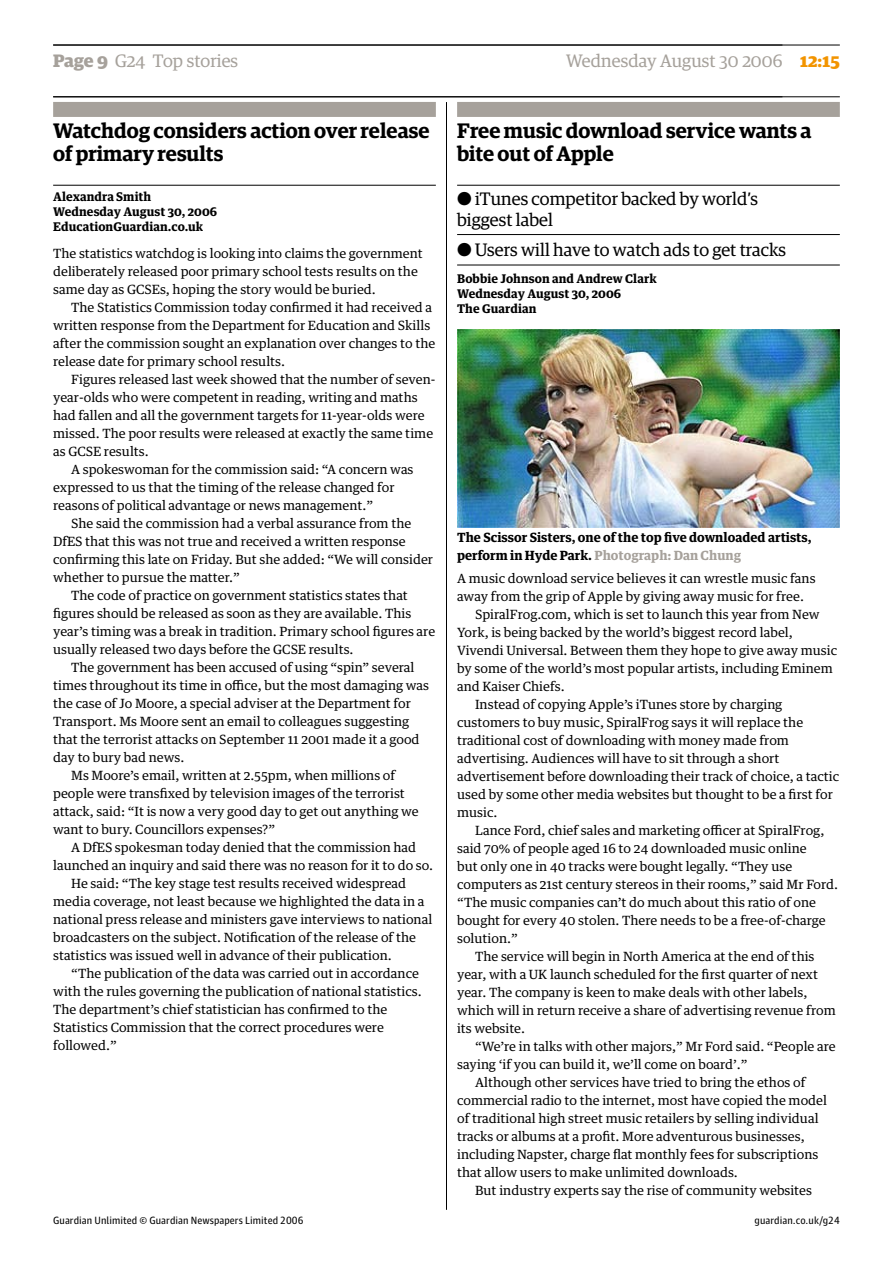
<style>
.page{position:relative;width:893px;height:1263px;background:#fff}
.page>*{position:absolute;margin:0;border:0;box-sizing:border-box;transform-origin:0 0}
.t1{font:600 21px/23.2px "DE5 Display Egyptian";color:#000}
.t2{font:18px/21px "DE3 Display Egyptian";letter-spacing:.005em;color:#000}
.t3{font:18px "DE3 Display Egyptian";letter-spacing:.005em;color:#a6a19b}
.t4{font:12.75px/18px "TE32 Text Egyptian";color:#000}
.t5{font:700 12.75px/18px "TE32 Text Egyptian";color:#000}
.t6{font:700 12px/15px "TE32 Text Egyptian";letter-spacing:.005em;color:#000}
.t7{font:10.5px "AS32 Agate Sans";letter-spacing:.005em;color:#000}
.s1{font-family:"DE6 Display Egyptian";font-weight:700}
.s2{font-family:"DE6 Display Egyptian";font-weight:700;color:#f29400}
.s3{color:#a6a19b}
</style>
<div class="page">
<hr style="left:53px;top:45px;width:787px;height:1px;background:#000">
<hr style="left:53px;top:96px;width:787px;height:1px;background:#000">
<hr style="left:446px;top:102px;width:1px;height:1108px;background:#000">
<img style="left:457px;top:330px;width:383px;height:197px">
<div style="left:53px;top:102px;width:383px;height:15px;background:#a6a19b"></div>
<hr style="left:53px;top:185px;width:383px;height:1px;background:#000">
<div style="left:457px;top:102px;width:383px;height:15px;background:#a6a19b"></div>
<hr style="left:457px;top:185px;width:383px;height:1px;background:#000">
<hr style="left:457px;top:234px;width:383px;height:1px;background:#000">
<hr style="left:457px;top:265px;width:383px;height:1px;background:#000">
<h2 class="t3" style="left:53px;top:50px;width:186px"><span class="s1">Page</span> G24 Top stories</h2>
<h2 class="t3" style="left:566px;top:50px;width:275px">Wednesday August 30 2006 <span class="s2">12:15</span></h2>
<h1 class="t1" style="left:53px;top:119px;width:378px">Watchdog considers action over release of primary results</h1>
<p class="t6" style="left:53px;top:189px;width:166px">Alexandra Smith<br>Wednesday August 30, 2006<br>EducationGuardian.co.uk</p>
<p class="t4" style="left:53px;top:244px;width:371px">The statistics watchdog is looking into claims the government deliberately released poor primary school tests results on the same day as GCSEs, hoping the story would be buried.</p>
<p class="t4" style="left:53px;top:298px;width:384px;text-indent:18px">The Statistics Commission today confirmed it had received a written response from the Department for Education and Skills after the commission sought an explanation over changes to the release date for primary school results.</p>
<p class="t4" style="left:71px;top:370px;width:366px">Figures released last week showed that the number of seven-</p>
<p class="t4" style="left:53px;top:388px;width:366px">year-olds who were competent in reading, writing and maths</p>
<p class="t4" style="left:53px;top:406px;width:373px">had fallen and all the government targets for 11-year-olds were</p>
<p class="t4" style="left:53px;top:424px;width:382px">missed. The poor results were released at exactly the same time</p>
<p class="t4" style="left:53px;top:442px;width:97px">as GCSE results.</p>
<p class="t4" style="left:71px;top:460px;width:344px">A spokeswoman for the commission said: “A concern was</p>
<p class="t4" style="left:53px;top:478px;width:343px">expressed to us that the timing of the release changed for</p>
<p class="t4" style="left:53px;top:496px;width:322px">reasons of political advantage or news management.”</p>
<p class="t4" style="left:71px;top:514px;width:342px">She said the commission had a verbal assurance from the</p>
<p class="t4" style="left:53px;top:532px;width:354px">DfES that this was not true and received a written response</p>
<p class="t4" style="left:53px;top:550px;width:381px">confirming this late on Friday. But she added: “We will consider</p>
<p class="t4" style="left:53px;top:568px;width:188px">whether to pursue the matter.”</p>
<p class="t4" style="left:71px;top:586px;width:338px">The code of practice on government statistics states that</p>
<p class="t4" style="left:53px;top:604px;width:360px">figures should be released as soon as they are available. This</p>
<p class="t4" style="left:53px;top:622px;width:384px">year’s timing was a break in tradition. Primary school figures are</p>
<p class="t4" style="left:53px;top:640px;width:302px">usually released two days before the GCSE results.</p>
<p class="t4" style="left:71px;top:658px;width:345px">The government has been accused of using “spin” several</p>
<p class="t4" style="left:53px;top:676px;width:377px">times throughout its time in office, but the most damaging was</p>
<p class="t4" style="left:53px;top:694px;width:359px">the case of Jo Moore, a special adviser at the Department for</p>
<p class="t4" style="left:53px;top:712px;width:358px">Transport. Ms Moore sent an email to colleagues suggesting</p>
<p class="t4" style="left:53px;top:730px;width:368px">that the terrorist attacks on September 11 2001 made it a good</p>
<p class="t4" style="left:53px;top:748px;width:133px">day to bury bad news.</p>
<p class="t4" style="left:71px;top:766px;width:326px">Ms Moore’s email, written at 2.55pm, when millions of</p>
<p class="t4" style="left:53px;top:784px;width:353px">people were transfixed by television images of the terrorist</p>
<p class="t4" style="left:53px;top:802px;width:367px">attack, said: “It is now a very good day to get out anything we</p>
<p class="t4" style="left:53px;top:820px;width:223px">want to bury. Councillors expenses?”</p>
<p class="t4" style="left:71px;top:838px;width:347px">A DfES spokesman today denied that the commission had</p>
<p class="t4" style="left:53px;top:856px;width:381px">launched an inquiry and said there was no reason for it to do so.</p>
<p class="t4" style="left:71px;top:874px;width:337px">He said: “The key stage test results received widespread</p>
<p class="t4" style="left:53px;top:892px;width:373px">media coverage, not least because we highlighted the data in a</p>
<p class="t4" style="left:53px;top:910px;width:381px">national press release and ministers gave interviews to national</p>
<p class="t4" style="left:53px;top:928px;width:364px">broadcasters on the subject. Notification of the release of the</p>
<p class="t4" style="left:53px;top:946px;width:340px">statistics was issued well in advance of their publication.</p>
<p class="t4" style="left:71px;top:964px;width:349px">“The publication of the data was carried out in accordance</p>
<p class="t4" style="left:53px;top:982px;width:370px">with the rules governing the publication of national statistics.</p>
<p class="t4" style="left:53px;top:1000px;width:336px">The department’s chief statistician has confirmed to the</p>
<p class="t4" style="left:53px;top:1018px;width:332px">Statistics Commission that the correct procedures were</p>
<p class="t4" style="left:53px;top:1036px;width:65px">followed.”</p>
<h1 class="t1" style="left:457px;top:119px;width:356px">Free music download service wants a bite out of Apple</h1>
<h2 class="t2" style="left:457px;top:188px;width:302px">• iTunes competitor backed by world’s biggest label</h2>
<h2 class="t2" style="left:457px;top:239px;width:330px">• Users will have to watch ads to get tracks</h2>
<p class="t6" style="left:457px;top:271px;width:201px">Bobbie Johnson and Andrew Clark<br>Wednesday August 30, 2006<br>The Guardian</p>
<p class="t5" style="left:457px;top:528px;width:356px">The Scissor Sisters, one of the top five downloaded artists, perform in Hyde Park. <span class="s3">Photograph: Dan Chung</span></p>
<p class="t4" style="left:457px;top:569px;width:360px">A music download service believes it can wrestle music fans</p>
<p class="t4" style="left:457px;top:587px;width:348px">away from the grip of Apple by giving away music for free.</p>
<p class="t4" style="left:475px;top:605px;width:346px">SpiralFrog.com, which is set to launch this year from New</p>
<p class="t4" style="left:457px;top:623px;width:337px">York, is being backed by the world’s biggest record label,</p>
<p class="t4" style="left:457px;top:641px;width:381px">Vivendi Universal. Between them they hope to give away music</p>
<p class="t4" style="left:457px;top:659px;width:377px">by some of the world’s most popular artists, including Eminem</p>
<p class="t4" style="left:457px;top:677px;width:109px">and Kaiser Chiefs.</p>
<p class="t4" style="left:475px;top:695px;width:309px">Instead of copying Apple’s iTunes store by charging</p>
<p class="t4" style="left:457px;top:713px;width:348px">customers to buy music, SpiralFrog says it will replace the</p>
<p class="t4" style="left:457px;top:731px;width:333px">traditional cost of downloading with money made from</p>
<p class="t4" style="left:457px;top:749px;width:324px">advertising. Audiences will have to sit through a short</p>
<p class="t4" style="left:457px;top:767px;width:384px">advertisement before downloading their track of choice, a tactic</p>
<p class="t4" style="left:457px;top:785px;width:377px">used by some other media websites but thought to be a first for</p>
<p class="t4" style="left:457px;top:803px;width:42px">music.</p>
<p class="t4" style="left:475px;top:821px;width:351px">Lance Ford, chief sales and marketing officer at SpiralFrog,</p>
<p class="t4" style="left:457px;top:839px;width:351px">said 70% of people aged 16 to 24 downloaded music online</p>
<p class="t4" style="left:457px;top:857px;width:337px">but only one in 40 tracks were bought legally. “They use</p>
<p class="t4" style="left:457px;top:875px;width:383px">computers as 21st century stereos in their rooms,” said Mr Ford.</p>
<p class="t4" style="left:457px;top:893px;width:360px">“The music companies can’t do much about this ratio of one</p>
<p class="t4" style="left:457px;top:911px;width:370px">bought for every 40 stolen. There needs to be a free-of-charge</p>
<p class="t4" style="left:457px;top:929px;width:62px">solution.”</p>
<p class="t4" style="left:475px;top:947px;width:341px">The service will begin in North America at the end of this</p>
<p class="t4" style="left:457px;top:965px;width:362px">year, with a UK launch scheduled for the first quarter of next</p>
<p class="t4" style="left:457px;top:983px;width:352px">year. The company is keen to make deals with other labels,</p>
<p class="t4" style="left:457px;top:1001px;width:380px">which will in return receive a share of advertising revenue from</p>
<p class="t4" style="left:457px;top:1019px;width:70px">its website.</p>
<p class="t4" style="left:475px;top:1037px;width:362px">“We’re in talks with other majors,” Mr Ford said. “People are</p>
<p class="t4" style="left:457px;top:1055px;width:292px">saying ‘if you can build it, we’ll come on board’.”</p>
<p class="t4" style="left:475px;top:1073px;width:332px">Although other services have tried to bring the ethos of</p>
<p class="t4" style="left:457px;top:1091px;width:371px">commercial radio to the internet, most have copied the model</p>
<p class="t4" style="left:457px;top:1109px;width:363px">of traditional high street music retailers by selling individual</p>
<p class="t4" style="left:457px;top:1127px;width:349px">tracks or albums at a profit. More adventurous businesses,</p>
<p class="t4" style="left:457px;top:1145px;width:363px">including Napster, charge flat monthly fees for subscriptions</p>
<p class="t4" style="left:457px;top:1163px;width:282px">that allow users to make unlimited downloads.</p>
<p class="t4" style="left:475px;top:1181px;width:338px">But industry experts say the rise of community websites</p>
<p class="t7" style="left:53px;top:1214px;width:252px">Guardian Unlimited © Guardian Newspapers Limited 2006</p>
<p class="t7" style="left:755px;top:1214px;width:87px">guardian.co.uk/g24</p>
</div>
